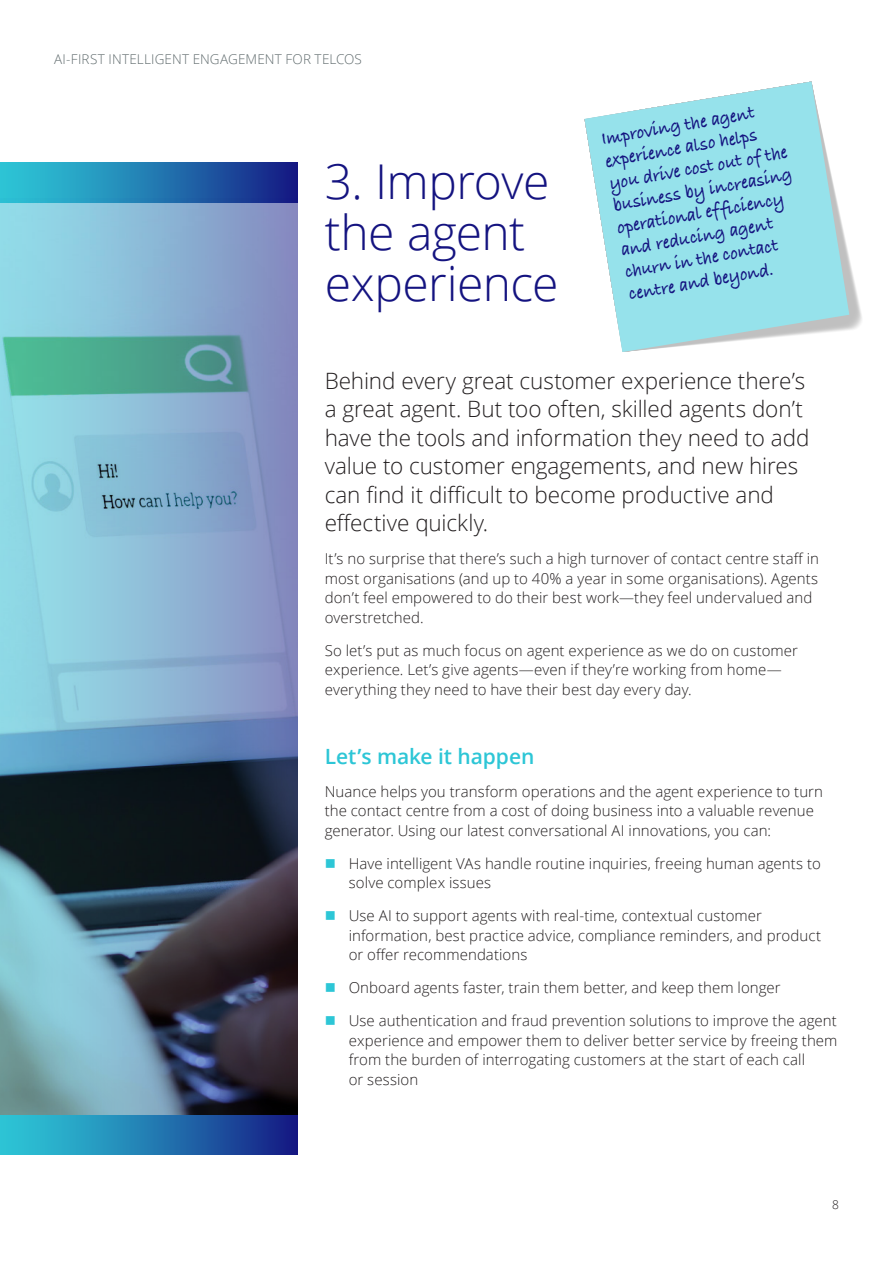
<style>
.page{position:relative;width:893px;height:1263px;background:#fff}
.page>*{position:absolute;margin:0;border:0;box-sizing:border-box;transform-origin:0 0}
.Intro_Main_headline{font:300 48px/51px "Open Sans";letter-spacing:-.01em;color:#141380}
.Intro_text_16_20{font:300 22.5px/28.5px "Open Sans";letter-spacing:-.005em;color:#231f20}
.Headline_Level_1_-_1{font:600 21px "Open Sans";letter-spacing:-.005em;color:#2dc6d6}
.Sticky_Text{font:700 19.5px/22.5px "Bradley Hand ITCTT";color:#141380;scale:.9 1}
.Body_Text_10_13{font:300 15px/19.5px "Open Sans";letter-spacing:.005em;color:#231f20}
.Brochure_9_11{font:300 13.5px "Open Sans";letter-spacing:.01em;color:#626d6f}
.t1{font:300 12px "Open Sans";color:#231f20}
.s1{color:#2dc6d6}
</style>
<div class="page">
<svg style="left:584px;top:82px;width:265px;height:270px;fill:#96e2eb"></svg>
<div style="left:0;top:162px;width:298px;height:993px;background:linear-gradient(to right,#31d1db,#151e83)"></div>
<img style="left:0;top:198px;width:298px;height:916px">
<p class="Brochure_9_11" style="left:54px;top:50px;width:309px">AI-FIRST INTELLIGENT ENGAGEMENT FOR TELCOS</p>
<p class="Intro_Main_headline" style="left:325px;top:155px;width:235px">3. Improve the agent experience</p>
<p class="Sticky_Text" style="left:600px;top:127px;width:203px;rotate:-10deg">Improving the agent experience also helps you drive cost out of the business by increasing operational effi ciency and reducing agent churn in the contact centre and beyond.</p>
<p class="Intro_text_16_20" style="left:325px;top:366px;width:486px">Behind every great customer experience there’s a great agent. But too often, skilled agents don’t have the tools and information they need to add value to customer engagements, and new hires can find it difficult to become productive and effective quickly.</p>
<p class="Body_Text_10_13" style="left:325px;top:549px;width:496px">It’s no surprise that there’s such a high turnover of contact centre staff in most organisations (and up to 40% a year in some organisations). Agents don’t feel empowered to do their best work—they feel undervalued and overstretched.</p>
<p class="Body_Text_10_13" style="left:325px;top:640px;width:475px">So let’s put as much focus on agent experience as we do on customer experience. Let’s give agents—even if they’re working from home— everything they need to have their best day every day.</p>
<p class="Headline_Level_1_-_1" style="left:325px;top:742px;width:211px">Let’s make it happen</p>
<p class="Body_Text_10_13" style="left:325px;top:781px;width:500px">Nuance helps you transform operations and the agent experience to turn the contact centre from a cost of doing business into a valuable revenue generator. Using our latest conversational AI innovations, you can:</p>
<p class="Body_Text_10_13" style="left:349px;top:853px;width:474px;text-indent:-24px"><span class="s1">■</span> Have intelligent VAs handle routine inquiries, freeing human agents to solve complex issues</p>
<p class="Body_Text_10_13" style="left:349px;top:906px;width:474px;text-indent:-24px"><span class="s1">■</span> Use AI to support agents with real-time, contextual customer information, best practice advice, compliance reminders, and product or offer recommendations</p>
<p class="Body_Text_10_13" style="left:325px;top:978px;width:457px"><span class="s1">■</span> Onboard agents faster, train them better, and keep them longer</p>
<p class="Body_Text_10_13" style="left:349px;top:1011px;width:490px;text-indent:-24px"><span class="s1">■</span> Use authentication and fraud prevention solutions to improve the agent experience and empower them to deliver better service by freeing them from the burden of interrogating customers at the start of each call<br>or session</p>
<p class="t1" style="left:832px;top:1196px;width:8px">8</p>
</div>
